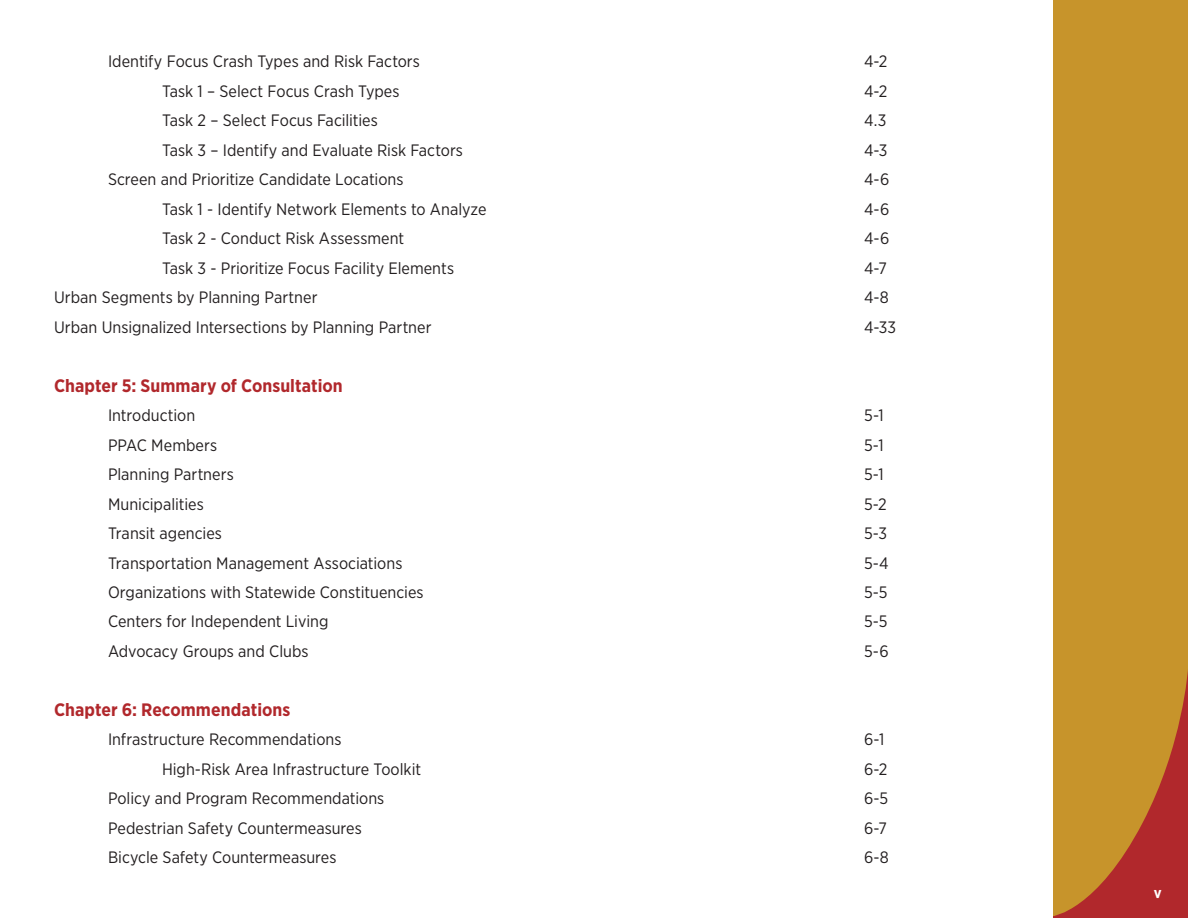
<style>
.page{position:relative;width:1188px;height:918px;background:#fff}
.page>*{position:absolute;margin:0;border:0;box-sizing:border-box;transform-origin:0 0}
.t1{font:700 18px "Gotham Narrow";letter-spacing:.005em;color:#b1282c}
.t2{font:16.5px "Gotham Narrow";color:#231f20}
.t3{font:700 15px "Gotham Narrow";color:#fff}
</style>
<div class="page">
<div style="left:1053px;top:0;width:135px;height:918px;background:#c7942b"></div>
<svg style="left:1053px;top:670px;width:135px;height:248px"></svg>
<p class="t2" style="left:108px;top:51px;width:313px">Identify Focus Crash Types and Risk Factors</p>
<p class="t2" style="left:864px;top:51px;width:25px">4-2</p>
<p class="t2" style="left:162px;top:81px;width:239px">Task 1 – Select Focus Crash Types</p>
<p class="t2" style="left:864px;top:81px;width:25px">4-2</p>
<p class="t2" style="left:162px;top:110px;width:217px">Task 2 – Select Focus Facilities</p>
<p class="t2" style="left:864px;top:110px;width:24px">4.3</p>
<p class="t2" style="left:162px;top:140px;width:303px">Task 3 – Identify and Evaluate Risk Factors</p>
<p class="t2" style="left:864px;top:140px;width:25px">4-3</p>
<p class="t2" style="left:108px;top:169px;width:297px">Screen and Prioritize Candidate Locations</p>
<p class="t2" style="left:864px;top:169px;width:27px">4-6</p>
<p class="t2" style="left:162px;top:199px;width:326px">Task 1 - Identify Network Elements to Analyze</p>
<p class="t2" style="left:864px;top:199px;width:27px">4-6</p>
<p class="t2" style="left:162px;top:228px;width:244px">Task 2 - Conduct Risk Assessment</p>
<p class="t2" style="left:864px;top:228px;width:27px">4-6</p>
<p class="t2" style="left:162px;top:258px;width:294px">Task 3 - Prioritize Focus Facility Elements</p>
<p class="t2" style="left:864px;top:258px;width:24px">4-7</p>
<p class="t2" style="left:54px;top:287px;width:265px">Urban Segments by Planning Partner</p>
<p class="t2" style="left:864px;top:287px;width:26px">4-8</p>
<p class="t2" style="left:54px;top:317px;width:379px">Urban Unsignalized Intersections by Planning Partner</p>
<p class="t2" style="left:864px;top:317px;width:34px">4-33</p>
<p class="t1" style="left:54px;top:374px;width:290px">Chapter 5: Summary of Consultation</p>
<p class="t2" style="left:108px;top:405px;width:89px">Introduction</p>
<p class="t2" style="left:864px;top:405px;width:21px">5-1</p>
<p class="t2" style="left:108px;top:435px;width:111px">PPAC Members</p>
<p class="t2" style="left:864px;top:435px;width:21px">5-1</p>
<p class="t2" style="left:108px;top:464px;width:127px">Planning Partners</p>
<p class="t2" style="left:864px;top:464px;width:21px">5-1</p>
<p class="t2" style="left:108px;top:493px;width:97px">Municipalities</p>
<p class="t2" style="left:864px;top:493px;width:24px">5-2</p>
<p class="t2" style="left:108px;top:523px;width:116px">Transit agencies</p>
<p class="t2" style="left:864px;top:523px;width:25px">5-3</p>
<p class="t2" style="left:108px;top:552px;width:296px">Transportation Management Associations</p>
<p class="t2" style="left:864px;top:552px;width:26px">5-4</p>
<p class="t2" style="left:108px;top:582px;width:317px">Organizations with Statewide Constituencies</p>
<p class="t2" style="left:864px;top:582px;width:25px">5-5</p>
<p class="t2" style="left:108px;top:611px;width:222px">Centers for Independent Living</p>
<p class="t2" style="left:864px;top:611px;width:25px">5-5</p>
<p class="t2" style="left:108px;top:641px;width:202px">Advocacy Groups and Clubs</p>
<p class="t2" style="left:864px;top:641px;width:26px">5-6</p>
<p class="t1" style="left:54px;top:698px;width:238px">Chapter 6: Recommendations</p>
<p class="t2" style="left:108px;top:729px;width:235px">Infrastructure Recommendations</p>
<p class="t2" style="left:864px;top:729px;width:22px">6-1</p>
<p class="t2" style="left:162px;top:759px;width:261px">High-Risk Area Infrastructure Toolkit</p>
<p class="t2" style="left:864px;top:759px;width:25px">6-2</p>
<p class="t2" style="left:108px;top:788px;width:278px">Policy and Program Recommendations</p>
<p class="t2" style="left:864px;top:788px;width:26px">6-5</p>
<p class="t2" style="left:108px;top:818px;width:255px">Pedestrian Safety Countermeasures</p>
<p class="t2" style="left:864px;top:818px;width:24px">6-7</p>
<p class="t2" style="left:108px;top:847px;width:230px">Bicycle Safety Countermeasures</p>
<p class="t2" style="left:864px;top:847px;width:26px">6-8</p>
<p class="t3" style="left:1154px;top:883px;width:9px">v</p>
</div>
